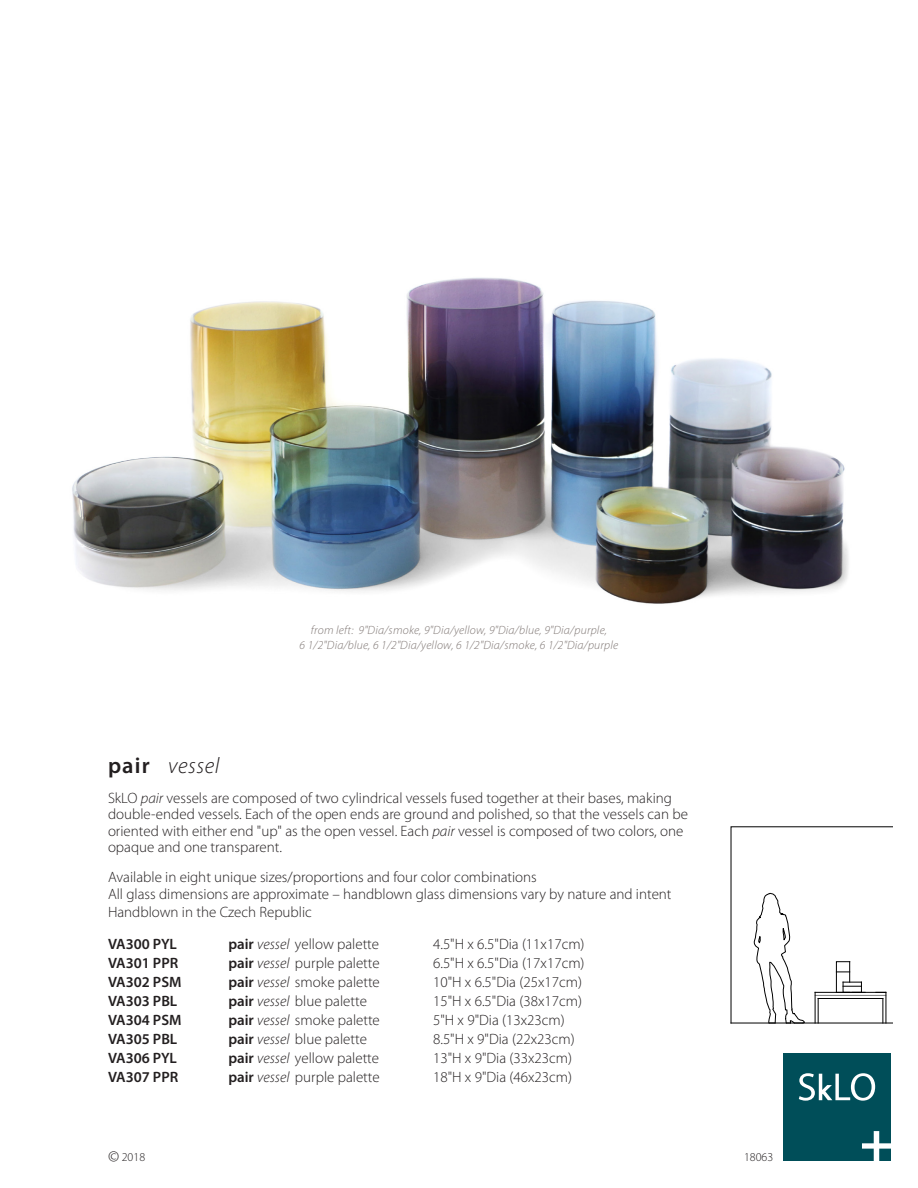
<style>
.page{position:relative;width:918px;height:1188px;background:#fff}
.page>*{position:absolute;margin:0;border:0;box-sizing:border-box;transform-origin:0 0}
.t1{font:italic 300 22.5px "Myriad Pro";letter-spacing:.025em;color:#231f20}
.Description{font:300 15px/16.5px "Myriad Pro";color:#231f20}
.t2{font:600 15px "Myriad Pro";color:#231f20}
.t3{font:italic 300 12px "Myriad Pro";letter-spacing:.02em;color:#7f7673}
.t4{font:300 12px "Myriad Pro";color:#231f20}
.s1{font-weight:600;font-style:normal}
.s2{font-style:italic}
.s3{font-weight:600}
.s4{font-size:16.5px}
</style>
<div class="page">
<svg style="left:783px;top:1053px;width:108px;height:108px;background:#155c66"></svg>
<img style="left:72px;top:277px;width:777px;height:327px">
<svg style="left:731px;top:826px;width:161px;height:198px"></svg>
<p class="t3" style="left:311px;top:623px;width:298px">from left: 9"Dia/smoke, 9"Dia/yellow, 9"Dia/blue, 9"Dia/purple,</p>
<p class="t3" style="left:300px;top:637px;width:320px">6 1/2"Dia/blue, 6 1/2"Dia/yellow, 6 1/2"Dia/smoke, 6 1/2"Dia/purple</p>
<p class="t1" style="left:108px;top:752px;width:113px"><span class="s1">pair</span> vessel</p>
<p class="Description" style="left:108px;top:789px;width:581px">SkLO <span class="s2">pair</span> vessels are composed of two cylindrical vessels fused together at their bases, making double-ended vessels. Each of the open ends are ground and polished, so that the vessels can be oriented with either end "up" as the open vessel. Each <span class="s2">pair</span> vessel is composed of two colors, one opaque and one transparent.</p>
<p class="Description" style="left:108px;top:869px;width:565px">Available in eight unique sizes/proportions and four color combinations<br>All glass dimensions are approximate – handblown glass dimensions vary by nature and intent</p>
<p class="Description" style="left:108px;top:903px;width:205px">Handblown in the Czech Republic</p>
<p class="t2" style="left:108px;top:935px;width:70px">VA300 PYL</p>
<p class="Description" style="left:228px;top:936px;width:152px"><span class="s3">pair</span> <span class="s2">vessel</span> yellow palette</p>
<p class="Description" style="left:433px;top:936px;width:153px">4.5"H x 6.5"Dia (11x17cm)</p>
<p class="t2" style="left:108px;top:954px;width:72px">VA301 PPR</p>
<p class="Description" style="left:228px;top:955px;width:153px"><span class="s3">pair</span> <span class="s2">vessel</span> purple palette</p>
<p class="Description" style="left:433px;top:955px;width:153px">6.5"H x 6.5"Dia (17x17cm)</p>
<p class="t2" style="left:108px;top:972px;width:75px">VA302 PSM</p>
<p class="Description" style="left:228px;top:974px;width:153px"><span class="s3">pair</span> <span class="s2">vessel</span> smoke palette</p>
<p class="Description" style="left:433px;top:974px;width:150px">10"H x 6.5"Dia (25x17cm)</p>
<p class="t2" style="left:108px;top:991px;width:71px">VA303 PBL</p>
<p class="Description" style="left:228px;top:993px;width:140px"><span class="s3">pair</span> <span class="s2">vessel</span> blue palette</p>
<p class="Description" style="left:433px;top:993px;width:150px">15"H x 6.5"Dia (38x17cm)</p>
<p class="t2" style="left:108px;top:1010px;width:75px">VA304 PSM</p>
<p class="Description" style="left:228px;top:1011px;width:153px"><span class="s3">pair</span> <span class="s2">vessel</span> smoke palette</p>
<p class="Description" style="left:433px;top:1011px;width:133px">5"H x 9"Dia (13x23cm)</p>
<p class="t2" style="left:108px;top:1029px;width:71px">VA305 PBL</p>
<p class="Description" style="left:228px;top:1030px;width:140px"><span class="s3">pair</span> <span class="s2">vessel</span> blue palette</p>
<p class="Description" style="left:433px;top:1030px;width:143px">8.5"H x 9"Dia (22x23cm)</p>
<p class="t2" style="left:108px;top:1048px;width:70px">VA306 PYL</p>
<p class="Description" style="left:228px;top:1049px;width:152px"><span class="s3">pair</span> <span class="s2">vessel</span> yellow palette</p>
<p class="Description" style="left:433px;top:1049px;width:141px">13"H x 9"Dia (33x23cm)</p>
<p class="t2" style="left:108px;top:1067px;width:72px">VA307 PPR</p>
<p class="Description" style="left:228px;top:1068px;width:153px"><span class="s3">pair</span> <span class="s2">vessel</span> purple palette</p>
<p class="Description" style="left:433px;top:1068px;width:141px">18"H x 9"Dia (46x23cm)</p>
<p class="t4" style="left:108px;top:1150px;width:39px"><span class="s4">©</span> 2018</p>
<p class="t4" style="left:744px;top:1150px;width:31px">18063</p>
</div>
